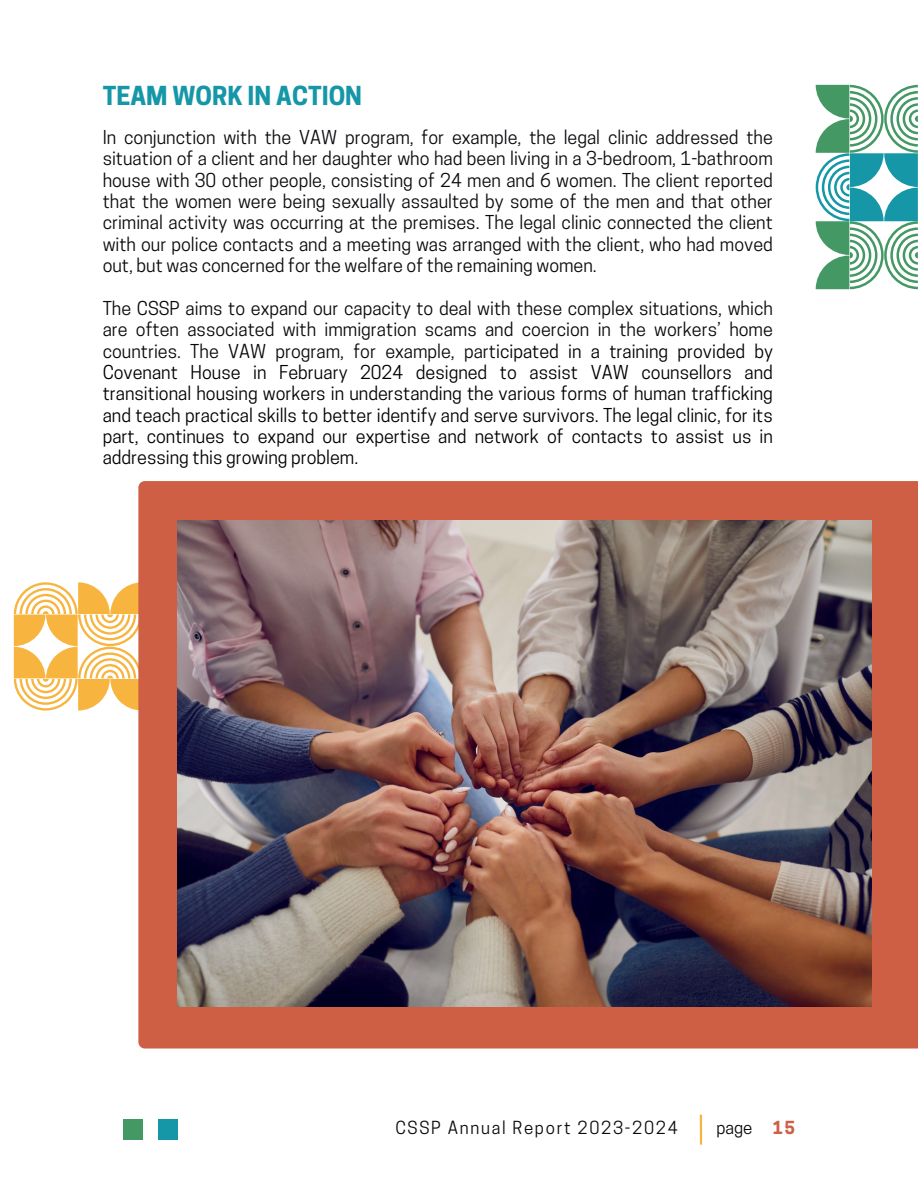
<style>
.page{position:relative;width:918px;height:1188px;background:#fff}
.page>*{position:absolute;margin:0;border:0;box-sizing:border-box;transform-origin:0 0}
.t1{font:700 24.6px "Cooper Hewitt";color:#1597a7}
.t2{font:18px/21.3px "Cooper Hewitt";color:#000;text-align:justify}
.t3{font:18px/21.3px "Cooper Hewitt";color:#0a090d;text-align:justify}
.t4{font:16.95px "Cooper Hewitt";letter-spacing:.1em;color:#0a090d}
.s1{color:#0a090d}
.s2{font-weight:700;color:#ce5f44}
</style>
<div class="page">
<svg style="left:14px;top:582px;width:124px;height:129px"></svg>
<div style="left:138px;top:481px;width:780px;height:568px;background:#ce5f44"></div>
<svg style="left:816px;top:85px;width:102px;height:204px"></svg>
<hr style="left:700px;top:1115px;width:2px;height:30px;background:#f7b53f">
<div style="left:158px;top:1120px;width:19px;height:20px;background:#1597a7"></div>
<div style="left:123px;top:1120px;width:19px;height:20px;background:#449864"></div>
<img style="left:177px;top:520px;width:695px;height:486px">
<h1 class="t1" style="left:103px;top:82px;width:261px">TEAM WORK IN ACTION</h1>
<p class="t3" style="left:103px;top:126px;width:672px">In conjunction with the VAW program, for example, the legal clinic addressed the situation of a client and her daughter who had been living in a 3-bedroom, 1-bathroom house with 30 other people, consisting of 24 men and 6 women. The client reported that the women were being sexually assaulted by some of the men and that other criminal activity was occurring at the premises. The legal clinic connected the client with our police contacts and a meeting was arranged with the client, who had moved out, but was concerned for the welfare of the remaining women.</p>
<p class="t2" style="left:103px;top:297px;width:672px"><span class="s1">The CSSP aims to expand our capacity to deal with these complex situations, which are often associated with immigration scams and coercion in the workers’ home countries. The VAW program, for example, part</span>icipated in a training provided by Covenant House in February 2024 designed to assist VAW counsellors and transitional housing workers in understanding the various forms of human trafficking and teach practical skills to better identify and serve survivors. The legal clinic, for its part, continues to expand our expertise and network of contacts to assist us in addressing this growing problem.</p>
<p class="t4" style="left:395px;top:1118px;width:284px">CSSP Annual Report 2023-2024</p>
<p class="t4" style="left:716px;top:1118px;width:80px">page <span class="s2">15</span></p>
</div>
